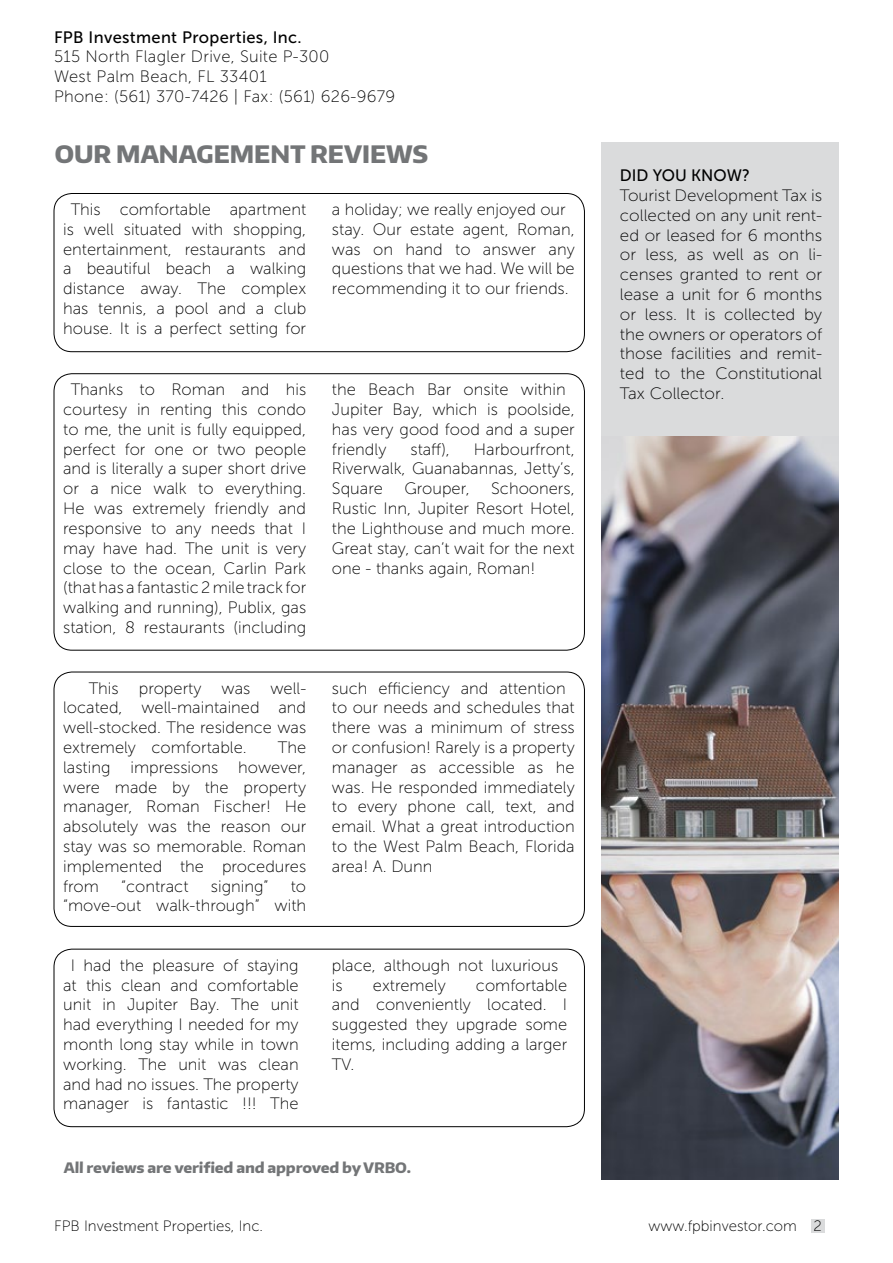
<style>
.page{position:relative;width:893px;height:1263px;background:#fff}
.page>*{position:absolute;margin:0;border:0;box-sizing:border-box;transform-origin:0 0}
.t1{font:800 24px "Encode Sans";color:#737577}
.t2{font:16.5px/19.8px "Museo Sans 100";color:#000;text-align:justify}
.t3{font:16.5px/19.8px "Museo Sans 100";letter-spacing:.02em;color:#000}
.t4{font:16.5px "Museo Sans 500";letter-spacing:.02em;color:#000}
.t5{font:16.5px "Museo Sans 500";color:#000}
.t6{font:15px "Museo Sans 100";color:#000}
.t7{font:800 14.4px "Encode Sans";color:#737577}
</style>
<div class="page">
<div style="left:811px;top:1220px;width:14px;height:13px;background:#dadbdc"></div>
<img style="left:601px;top:435px;width:238px;height:744px">
<div style="left:601px;top:142px;width:238px;height:293px;background:#dadbdc"></div>
<div style="left:54px;top:949px;width:531px;height:178px;border:1px solid #000;border-radius:18px"></div>
<div style="left:54px;top:373px;width:531px;height:277px;border:1px solid #000;border-radius:18px"></div>
<div style="left:54px;top:193px;width:531px;height:159px;border:1px solid #000;border-radius:18px"></div>
<div style="left:54px;top:672px;width:531px;height:255px;border:1px solid #000;border-radius:18px"></div>
<p class="t4" style="left:54px;top:28px;width:249px">FPB Investment Properties, Inc.</p>
<p class="t3" style="left:54px;top:47px;width:343px">515 North Flagler Drive, Suite P-300<br>West Palm Beach, FL 33401<br>Phone: (561) 370-7426 | Fax: (561) 626-9679</p>
<h1 class="t1" style="left:55px;top:139px;width:375px">OUR MANAGEMENT REVIEWS</h1>
<p class="t2" style="left:63px;top:200px;width:245px;text-align:center">This comfortable apartment is well situated with shopping, entertainment, restaurants and a beautiful beach a walking distance away. The complex has tennis, a pool and a club house. It is a perfect setting for</p>
<p class="t2" style="left:332px;top:200px;width:244px;text-align:left">a holiday; we really enjoyed our stay. Our estate agent, Roman, was on hand to answer any questions that we had. We will be recommending it to our friends.</p>
<p class="t2" style="left:63px;top:380px;width:245px;text-align:center">Thanks to Roman and his courtesy in renting this condo to me, the unit is fully equipped, perfect for one or two people and is literally a super short drive or a nice walk to everything.<br>He was extremely friendly and responsive to any needs that I may have had. The unit is very close to the ocean, Carlin Park (that has a fantastic 2 mile track for walking and running), Publix, gas station, 8 restaurants (including</p>
<p class="t2" style="left:332px;top:380px;width:244px;text-align:left">the Beach Bar onsite within<br>Jupiter Bay, which is poolside, has very good food and a super friendly</p>
<p class="t2" style="left:410px;top:439px;width:41px">staff),</p>
<p class="t2" style="left:332px;top:439px;width:244px;text-indent:142px">Harbourfront, Riverwalk, Guanabannas, Jetty’s, Square</p>
<p class="t2" style="left:332px;top:479px;width:244px;text-indent:159px">Schooners, Rustic Inn, Jupiter Resort Hotel, the Lighthouse and much more.<br>Great stay, can’t wait for the next one - thanks again, Roman!</p>
<p class="t2" style="left:404px;top:479px;width:67px">Grouper,</p>
<p class="t2" style="left:63px;top:678px;width:245px;text-indent:25px">This property was well&shy;located, well-maintained and well-stocked. The residence was extremely comfortable.</p>
<p class="t2" style="left:63px;top:738px;width:245px;text-indent:215px">The lasting impressions however, were made by the property manager, Roman Fischer! He absolutely was the reason our stay was so memorable. Roman implemented the procedures from</p>
<p class="t2" style="left:121px;top:876px;width:69px">“contract</p>
<p class="t2" style="left:211px;top:876px;width:59px">signing”</p>
<p class="t2" style="left:63px;top:876px;width:245px;text-align:right">to<br>“move-out walk-through” with</p>
<p class="t2" style="left:332px;top:678px;width:244px;text-align:left">such efficiency and attention to our needs and schedules that there was a minimum of stress or confusion! Rarely is a property manager as accessible as he was. He responded immediately to every phone call, text, and email. What a great introduction to the West Palm Beach, Florida area! A. Dunn</p>
<p class="t2" style="left:63px;top:955px;width:237px;text-align:center">I had the pleasure of staying at this clean and comfortable unit in Jupiter Bay. The unit had everything I needed for my month long stay while in town working. The unit was clean and had no issues. The property manager is fantastic !!! The</p>
<p class="t2" style="left:332px;top:955px;width:228px">place, although not luxurious is</p>
<p class="t2" style="left:332px;top:975px;width:237px;text-indent:144px">comfortable and conveniently located. I suggested they upgrade some items, including adding a larger TV.</p>
<p class="t2" style="left:373px;top:975px;width:74px">extremely</p>
<p class="t7" style="left:64px;top:1158px;width:349px">All reviews are verified and approved by VRBO.</p>
<p class="t5" style="left:620px;top:166px;width:132px">DID YOU KNOW?</p>
<p class="t2" style="left:620px;top:185px;width:204px">Tourist Development Tax is collected on any unit rent&shy;ed or leased for 6 months or less, as well as on li&shy;censes granted to rent or lease a unit for 6 months or less. It is collected by the owners or operators of those facilities and remit&shy;ted to the Constitutional Tax Collector.</p>
<p class="t6" style="left:54px;top:1218px;width:211px">FPB Investment Properties, Inc.</p>
<p class="t6" style="left:649px;top:1218px;width:175px">www.fpbinvestor.com 2</p>
</div>
